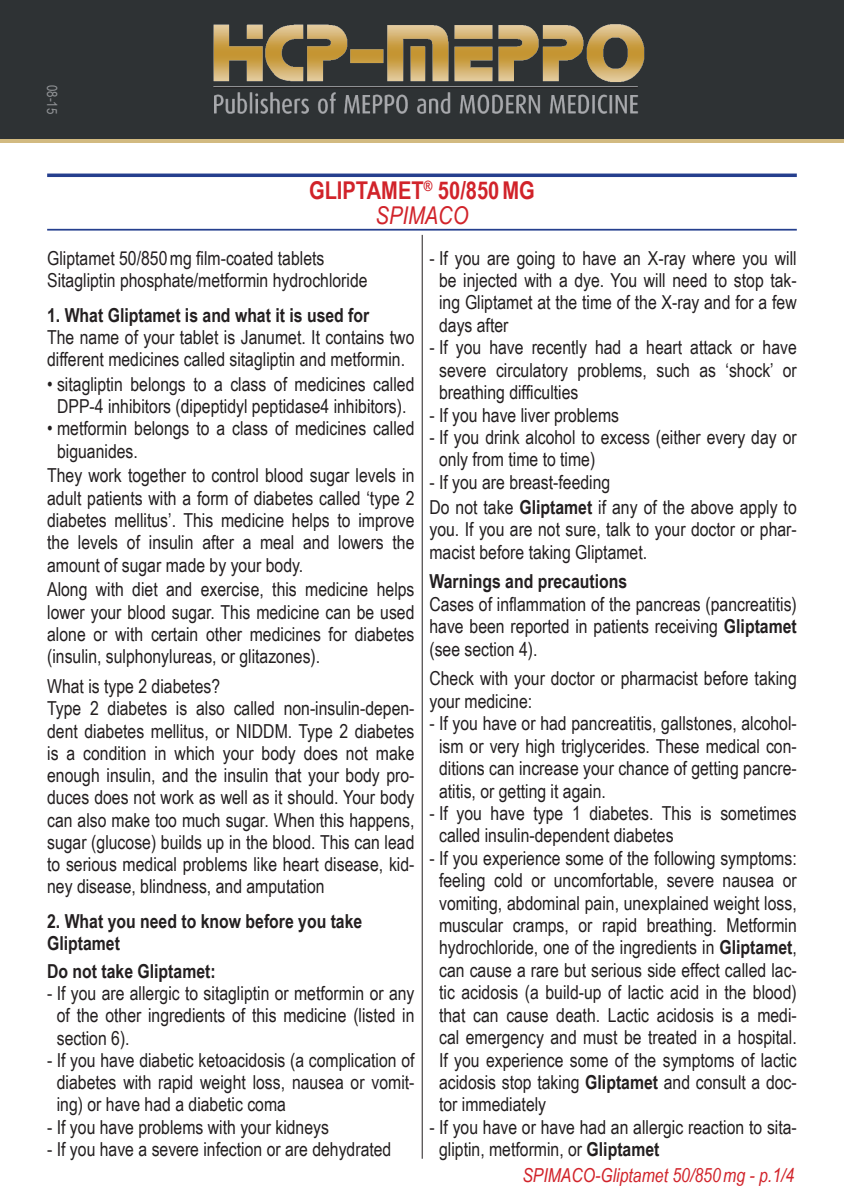
<style>
.page{position:relative;width:844px;height:1191px;background:#fff}
.page>*{position:absolute;margin:0;border:0;box-sizing:border-box;transform-origin:0 0}
.t1{font:700 24.5px/24.5px "Arial Narrow";color:#d1232a;text-align:center}
.t2{font:19.25px/22.4px "Arial Narrow";color:#231f20}
.t3{font:700 19.25px/22.2px "Arial Narrow";color:#231f20}
.t4{font:italic 19.25px "Arial Narrow";color:#d1232a}
.t5{font:14px "Arial Narrow";color:#939598}
.s1{font-weight:400;font-style:italic}
.s2{font-weight:700}
</style>
<div class="page">
<hr style="left:422px;top:235px;width:1px;height:923px;background:#231f20">
<div style="left:0;top:0;width:843px;height:143px;background:#2e3234"></div>
<hr style="left:0;top:139px;width:843px;height:4px;background:#d2ba81">
<img style="left:213px;top:24px;width:432px;height:90px">
<hr style="left:213px;top:86px;width:424px;height:1px;background:#a8a9ad">
<hr style="left:213px;top:87px;width:424px;height:1px;background:#231f20">
<svg style="left:47px;top:173px;width:749px;height:4px;background:#42589d"></svg>
<hr style="left:47px;top:229px;width:749px;height:2px;background:#253f8e">
<p class="t5" style="left:62px;top:85px;width:31px;rotate:90deg">08-15</p>
<p class="t1" style="left:309px;top:177px;width:224px">Gliptamet<sup>®</sup> 50/850mg<br><span class="s1">SPIMACO</span></p>
<p class="t2" style="left:47px;top:246px;width:322px">Gliptamet 50/850mg film-coated tablets<br>Sitagliptin phosphate/metformin hydrochloride</p>
<p class="t3" style="left:47px;top:303px;width:323px">1. What Gliptamet is and what it is used for</p>
<p class="t2" style="left:47px;top:325px;width:369px">The name of your tablet is Janumet. It contains two different medicines called sitagliptin and metformin.</p>
<p class="t2" style="left:47px;top:372px;width:369px;text-align:center">• sitagliptin belongs to a class of medicines called<br>DPP-4 inhibitors (dipeptidyl peptidase4 inhibitors).</p>
<p class="t2" style="left:57px;top:417px;width:359px;text-indent:-10px">• metformin belongs to a class of medicines called biguanides.</p>
<p class="t2" style="left:47px;top:464px;width:369px;text-align:justify">They work together to control blood sugar levels in adult patients with a form of diabetes called ‘type 2 diabetes mellitus’. This medicine helps to improve the levels of insulin after a meal and lowers the amount of sugar made by your body.</p>
<p class="t2" style="left:47px;top:578px;width:369px;text-align:justify">Along with diet and exercise, this medicine helps lower your blood sugar. This medicine can be used alone or with certain other medicines for diabetes (insulin, sulphonylureas, or glitazones).</p>
<p class="t2" style="left:47px;top:674px;width:369px">What is type 2 diabetes?<br>Type 2 diabetes is also called non-insulin-depen&shy;dent diabetes mellitus, or NIDDM. Type 2 diabetes is a condition in which your body does not make enough insulin, and the insulin that your body pro&shy;duces does not work as well as it should. Your body can also make too much sugar. When this happens, sugar (glucose) builds up in the blood. This can lead to serious medical problems like heart disease, kid&shy;ney disease, blindness, and amputation</p>
<p class="t3" style="left:47px;top:909px;width:316px">2. What you need to know before you take<br>Gliptamet</p>
<p class="t3" style="left:47px;top:959px;width:170px">Do not take Gliptamet:</p>
<p class="t2" style="left:57px;top:981px;width:359px;text-align:justify;text-indent:-10px">- If you are allergic to sitagliptin or metformin or any of the other ingredients of this medicine (listed in section 6).</p>
<p class="t2" style="left:57px;top:1048px;width:359px;text-align:justify;text-indent:-10px">- If you have diabetic ketoacidosis (a complication of diabetes with rapid weight loss, nausea or vomit&shy;ing) or have had a diabetic coma</p>
<p class="t2" style="left:47px;top:1115px;width:283px">- If you have problems with your kidneys</p>
<p class="t2" style="left:47px;top:1137px;width:345px">- If you have a severe infection or are dehydrated</p>
<p class="t2" style="left:439px;top:246px;width:359px;text-align:justify;text-indent:-10px">- If you are going to have an X-ray where you will be injected with a dye. You will need to stop tak&shy;ing Gliptamet at the time of the X-ray and for a few days after</p>
<p class="t2" style="left:439px;top:335px;width:359px;text-align:justify;text-indent:-10px">- If you have recently had a heart attack or have severe circulatory problems, such as ‘shock’ or breathing difficulties</p>
<p class="t2" style="left:429px;top:403px;width:191px">- If you have liver problems</p>
<p class="t2" style="left:439px;top:425px;width:359px;text-indent:-10px">- If you drink alcohol to excess (either every day or only from time to time)</p>
<p class="t2" style="left:429px;top:469px;width:369px;line-height:24.8px">- If you are breast-feeding<br>Do not take <span class="s2">Gliptamet</span> if any of the above apply to</p>
<p class="t2" style="left:429px;top:517px;width:369px">you. If you are not sure, talk to your doctor or phar&shy;macist before taking Gliptamet.</p>
<p class="t3" style="left:429px;top:569px;width:199px">Warnings and precautions</p>
<p class="t2" style="left:429px;top:592px;width:369px;text-align:justify">Cases of inflammation of the pancreas (pancreatitis) have been reported in patients receiving <span class="s2">Gliptamet </span>(see section 4).</p>
<p class="t2" style="left:429px;top:667px;width:369px">Check with your doctor or pharmacist before taking your medicine:</p>
<p class="t2" style="left:439px;top:711px;width:359px;text-align:justify;text-indent:-10px">- If you have or had pancreatitis, gallstones, alcohol&shy;ism or very high triglycerides. These medical con&shy;ditions can increase your chance of getting pancre&shy;atitis, or getting it again.</p>
<p class="t2" style="left:439px;top:801px;width:359px;text-indent:-10px">- If you have type 1 diabetes. This is sometimes called insulin-dependent diabetes</p>
<p class="t2" style="left:439px;top:846px;width:359px;text-align:justify;text-indent:-10px">- If you experience some of the following symptoms: feeling cold or uncomfortable, severe nausea or vomiting, abdominal pain, unexplained weight loss, muscular cramps, or rapid breathing. Metformin hydrochloride, one of the ingredients in <span class="s2">Gliptamet</span>, can cause a rare but serious side effect called lac&shy;tic acidosis (a build-up of lactic acid in the blood) that can cause death. Lactic acidosis is a medi&shy;cal emergency and must be treated in a hospital.<br>If you experience some of the symptoms of lactic acidosis stop taking <span class="s2">Gliptamet</span> and consult a doc&shy;tor immediately</p>
<p class="t2" style="left:439px;top:1115px;width:359px;text-indent:-10px">- If you have or have had an allergic reaction to sita&shy;gliptin, metformin, or <span class="s2">Gliptamet</span></p>
<p class="t4" style="left:522px;top:1161px;width:273px">SPIMACO-Gliptamet 50/850mg - p.1/4</p>
</div>
